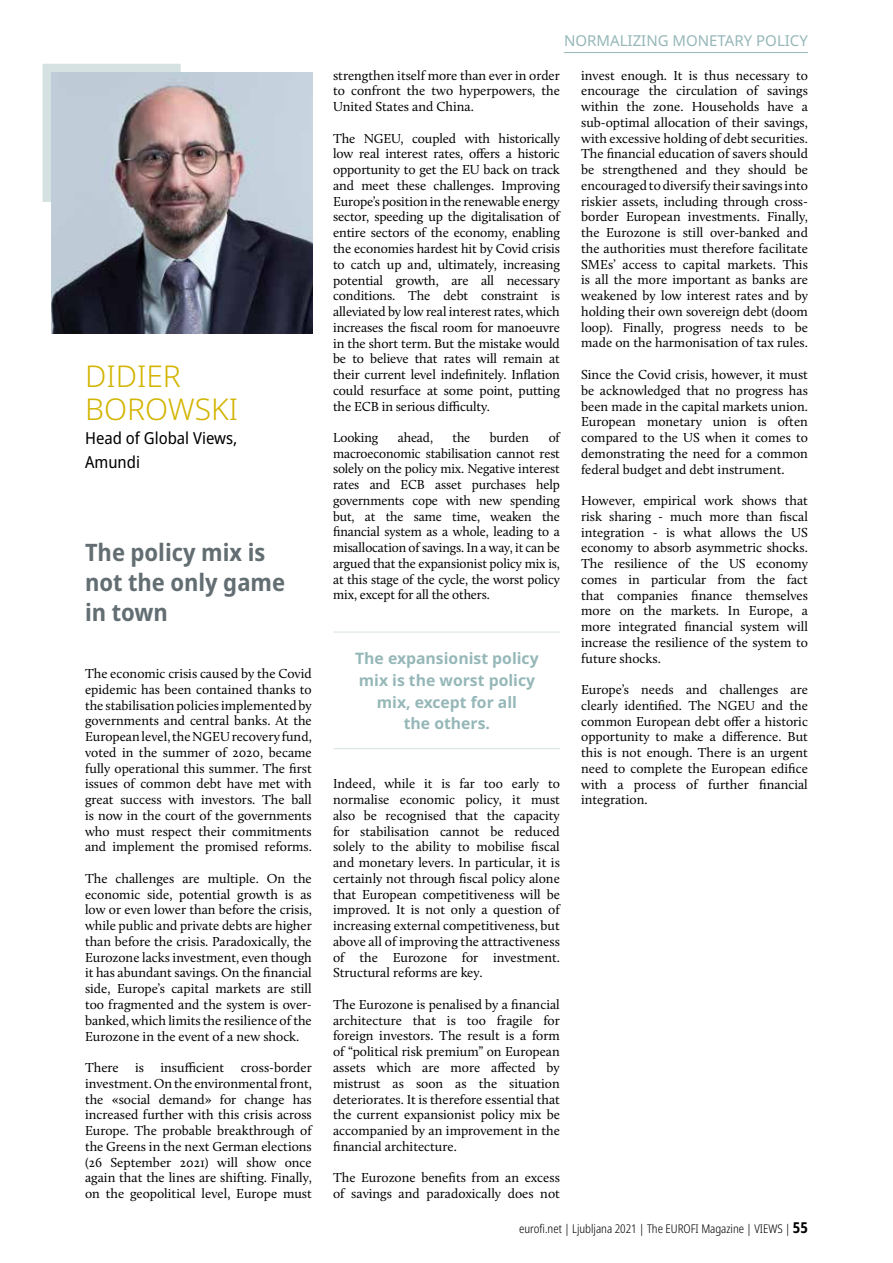
<style>
.page{position:relative;width:893px;height:1263px;background:#fff}
.page>*{position:absolute;margin:0;border:0;box-sizing:border-box;transform-origin:0 0}
.t1{font:300 30px/33px "Noto Sans";color:#d3b400}
.t2{font:700 semi-condensed 24px/30px "Noto Sans";color:#636e73}
.t3{font:semi-condensed 16.5px/24px "Noto Sans";color:#000}
.t4{font:700 15.75px/21.6px "Noto Sans";color:#96b7b8;text-align:center}
.t5{font:15px "Noto Sans";color:#96b7b8}
.t6{font:13.5px/15.8px "Calluna";color:#000;text-align:justify}
.t7{font:300 condensed 12px "Noto Sans";color:#000}
.s1{font-weight:700;font-size:15px}
</style>
<div class="page">
<div style="left:43px;top:64px;width:138px;height:138px;background:#d6e1e2"></div>
<img style="left:51px;top:72px;width:262px;height:262px">
<hr style="left:334px;top:632px;width:226px;height:1px;background:#d6e1e2">
<hr style="left:334px;top:748px;width:226px;height:1px;background:#d6e1e2">
<hr style="left:564px;top:52px;width:244px;height:1px;background:#96b7b8">
<h1 class="t1" style="left:85px;top:360px;width:155px">DIDIER<br>BOROWSKI</h1>
<p class="t3" style="left:85px;top:427px;width:154px">Head of Global Views,<br>Amundi</p>
<h2 class="t2" style="left:85px;top:538px;width:202px">The policy mix is not the only game in town</h2>
<p class="t6" style="left:85px;top:666px;width:228px">The economic crisis caused by the Covid epidemic has been contained thanks to the stabilisation policies implemented by governments and central banks. At the European level, the NGEU recovery fund, voted in the summer of 2020, became fully operational this summer. The first issues of common debt have met with great success with investors. The ball is now in the court of the governments who must respect their commitments and implement the promised reforms.</p>
<p class="t6" style="left:85px;top:870px;width:228px">The challenges are multiple. On the economic side, potential growth is as low or even lower than before the crisis, while public and private debts are higher than before the crisis. Paradoxically, the Eurozone lacks investment, even though it has abundant savings. On the financial side, Europe’s capital markets are still too fragmented and the system is over&shy;banked, which limits the resilience of the Eurozone in the event of a new shock.</p>
<p class="t6" style="left:85px;top:1059px;width:228px">There is insufficient cross-border investment. On the environmental front, the «social demand» for change has increased further with this crisis across Europe. The probable breakthrough of the Greens in the next German elections (26 September 2021) will show once again that the lines are shifting. Finally, on the geopolitical level, Europe must</p>
<p class="t5" style="left:564px;top:30px;width:245px">NORMALIZING MONETARY POLICY</p>
<p class="t6" style="left:333px;top:67px;width:228px">strengthen itself more than ever in order to confront the two hyperpowers, the United States and China.</p>
<p class="t6" style="left:333px;top:130px;width:228px">The NGEU, coupled with historically low real interest rates, offers a historic opportunity to get the EU back on track and meet these challenges. Improving Europe’s position in the renewable energy sector, speeding up the digitalisation of entire sectors of the economy, enabling the economies hardest hit by Covid crisis to catch up and, ultimately, increasing potential growth, are all necessary conditions. The debt constraint is alleviated by low real interest rates, which increases the fiscal room for manoeuvre in the short term. But the mistake would be to believe that rates will remain at their current level indefinitely. Inflation could resurface at some point, putting the ECB in serious difficulty.</p>
<p class="t6" style="left:333px;top:429px;width:47px">Looking</p>
<p class="t6" style="left:398px;top:429px;width:37px">ahead,</p>
<p class="t6" style="left:453px;top:429px;width:19px">the</p>
<p class="t6" style="left:490px;top:429px;width:41px">burden</p>
<p class="t6" style="left:333px;top:429px;width:228px;text-indent:216px">of macroeconomic stabilisation cannot rest solely on the policy mix. Negative interest rates and ECB asset purchases help governments cope with new spending but, at the same time, weaken the financial system as a whole, leading to a misallocation of savings. In a way, it can be argued that the expansionist policy mix is, at this stage of the cycle, the worst policy mix, except for all the others.</p>
<p class="t4" style="left:355px;top:648px;width:185px">The expansionist policy mix is the worst policy mix, except for all<br>the others.</p>
<p class="t6" style="left:333px;top:776px;width:228px">Indeed, while it is far too early to normalise economic policy, it must also be recognised that the capacity for stabilisation cannot be reduced solely to the ability to mobilise fiscal and monetary levers. In particular, it is certainly not through fiscal policy alone that European competitiveness will be improved. It is not only a question of increasing external competitiveness, but above all of improving the attractiveness of the Eurozone for investment.<br>Structural reforms are key.</p>
<p class="t6" style="left:333px;top:996px;width:228px">The Eurozone is penalised by a financial architecture that is too fragile for foreign investors. The result is a form of “political risk premium” on European assets which are more affected by mistrust as soon as the situation deteriorates. It is therefore essential that the current expansionist policy mix be accompanied by an improvement in the financial architecture.</p>
<p class="t6" style="left:333px;top:1170px;width:228px">The Eurozone benefits from an excess of savings and paradoxically does not</p>
<p class="t6" style="left:581px;top:67px;width:228px">invest enough. It is thus necessary to encourage the circulation of savings within the zone. Households have a sub-optimal allocation of their savings, with excessive holding of debt securities.<br>The financial education of savers should be strengthened and they should be encouraged to diversify their savings into riskier assets, including through cross&shy;border European investments. Finally, the Eurozone is still over-banked and the authorities must therefore facilitate SMEs’ access to capital markets. This is all the more important as banks are weakened by low interest rates and by holding their own sovereign debt (doom loop). Finally, progress needs to be made on the harmonisation of tax rules.</p>
<p class="t6" style="left:581px;top:366px;width:228px">Since the Covid crisis, however, it must be acknowledged that no progress has been made in the capital markets union.<br>European monetary union is often compared to the US when it comes to demonstrating the need for a common federal budget and debt instrument.</p>
<p class="t6" style="left:581px;top:492px;width:228px">However, empirical work shows that risk sharing - much more than fiscal integration - is what allows the US economy to absorb asymmetric shocks.<br>The resilience of the US economy comes in particular from the fact that companies finance themselves more on the markets. In Europe, a more integrated financial system will increase the resilience of the system to future shocks.</p>
<p class="t6" style="left:581px;top:681px;width:228px">Europe’s needs and challenges are clearly identified. The NGEU and the common European debt offer a historic opportunity to make a difference. But this is not enough. There is an urgent need to complete the European edifice with a process of further financial integration.</p>
<p class="t7" style="left:519px;top:1220px;width:290px">eurofi.net | Ljubljana 2021 | The EUROFI Magazine | VIEWS | <span class="s1">55</span></p>
</div>
